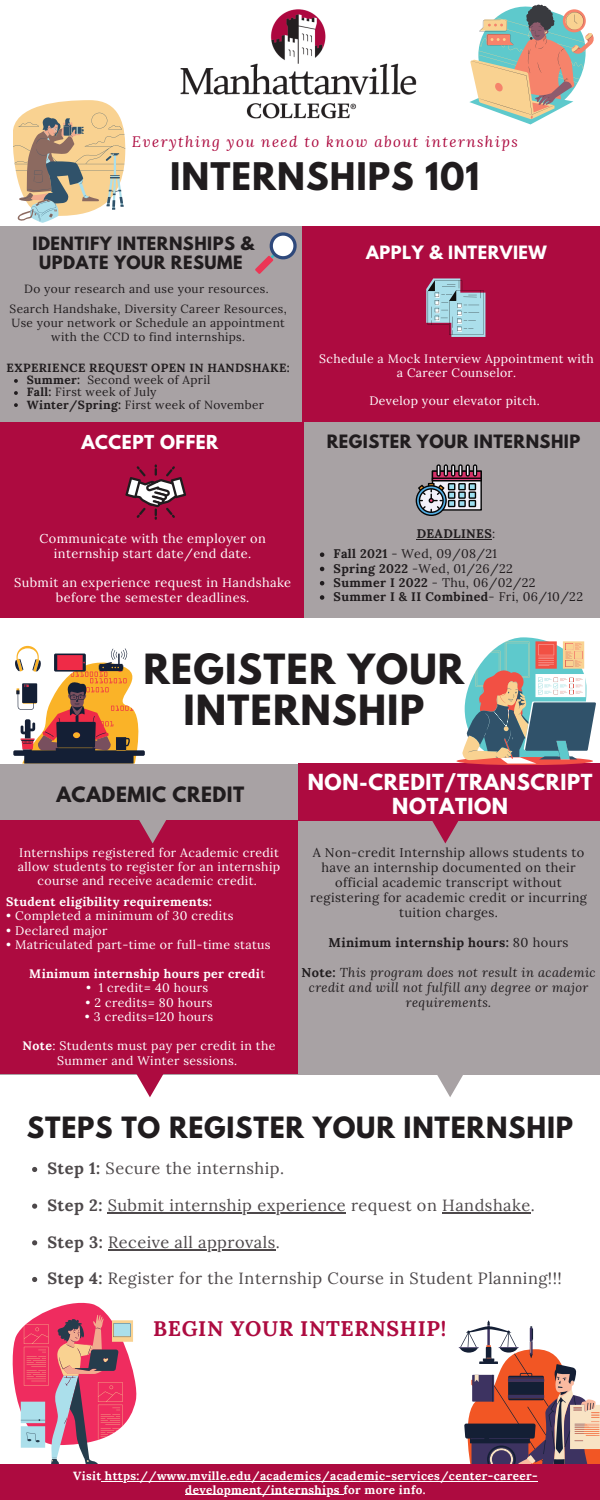
<style>
.page{position:relative;width:600px;height:1500px;background:#a8a2a4}
.page>*{position:absolute;margin:0;border:0;box-sizing:border-box;transform-origin:0 0}
.t1{font:700 36.9px/40.7px "League Spartan";letter-spacing:.03em;color:#201c1e;text-align:center}
.t2{font:700 33.7px "League Spartan";letter-spacing:.03em;color:#201c1e}
.t3{font:700 26px "League Spartan";letter-spacing:.03em;color:#201c1e}
.t4{font:700 21.2px "Lora";letter-spacing:.03em;color:#ad0b40}
.t5{font:700 19.6px/23.5px "League Spartan";letter-spacing:.03em;color:#fff;text-align:center}
.t6{font:700 18.8px "League Spartan";letter-spacing:.03em;color:#201c1e}
.t7{font:700 17px "League Spartan";letter-spacing:.03em;color:#fff}
.t8{font:16.3px "Lora";letter-spacing:.03em;color:#4d484a}
.t9{font:700 16.3px/19.5px "League Spartan";letter-spacing:.03em;color:#201c1e;text-align:center}
.t10{font:700 16.3px "League Spartan";letter-spacing:.03em;color:#fff}
.t11{font:italic 15px "Lora";letter-spacing:.1em;color:#ad0b40}
.t12{font:12.8px/15px "Lora";letter-spacing:.03em;color:#201c1e;text-align:center}
.t13{font:12.8px/14.6px "Lora";letter-spacing:.03em;color:#fff;text-align:center}
.t14{font:italic 12.8px/15px "Lora";letter-spacing:.03em;color:#201c1e;text-align:center}
.t15{font:700 12.8px "Lora";letter-spacing:.03em;color:#201c1e}
.t16{font:12.5px "Lora";letter-spacing:.03em;color:#201c1e}
.t17{font:700 12.5px "Lora";letter-spacing:.03em;color:#201c1e}
.t18{font:12.4px/14.4px "Lora";letter-spacing:.03em;color:#fff;text-align:center}
.t19{font:700 12.4px "Lora";letter-spacing:.03em;color:#fff}
.t20{font:12.2px/14px "Lora";letter-spacing:.03em;color:#fff;text-align:center}
.t21{font:11.9px/13.6px "Lora";letter-spacing:.03em;color:#201c1e;text-align:center}
.t22{font:700 11.9px "Lora";letter-spacing:.03em;color:#201c1e}
.t23{font:700 11.8px/13.7px "Lora";letter-spacing:.03em;color:#fff;text-align:center}
.s1{font-weight:700}
.s2{font-weight:400}
.s3{font-weight:700;font-style:normal}
</style>
<div class="page">
<div style="left:0;top:1075px;width:600px;height:390px;background:#fff"></div>
<div style="left:0;top:618px;width:600px;height:145px;background:#fff"></div>
<div style="left:0;top:0;width:600px;height:226px;background:#fff"></div>
<div style="left:0;top:422px;width:304px;height:196px;background:#ad0b40"></div>
<div style="left:0;top:821px;width:298px;height:253px;background:#ad0b40"></div>
<div style="left:303px;top:226px;width:297px;height:196px;background:#ad0b40"></div>
<svg style="left:432px;top:821px;width:27px;height:22px"></svg>
<div style="left:298px;top:763px;width:302px;height:58px;background:#ad0b40"></div>
<svg style="left:139px;top:820px;width:27px;height:23px"></svg>
<img style="left:180px;top:9px;width:237px;height:110px">
<svg style="left:136px;top:1074px;width:28px;height:23px"></svg>
<svg style="left:437px;top:1075px;width:26px;height:22px"></svg>
<svg style="left:457px;top:637px;width:139px;height:128px"></svg>
<svg style="left:13px;top:646px;width:132px;height:118px"></svg>
<svg style="left:469px;top:5px;width:125px;height:119px"></svg>
<svg style="left:13px;top:100px;width:112px;height:122px"></svg>
<svg style="left:459px;top:1320px;width:141px;height:144px"></svg>
<svg style="left:13px;top:1303px;width:123px;height:161px"></svg>
<svg style="left:32px;top:1167px;width:5px;height:5px"></svg>
<svg style="left:32px;top:1204px;width:5px;height:5px"></svg>
<hr style="left:108px;top:1212px;width:238px;height:2px;background:#4d484a">
<hr style="left:442px;top:1212px;width:89px;height:2px;background:#4d484a">
<svg style="left:32px;top:1240px;width:5px;height:5px"></svg>
<hr style="left:108px;top:1249px;width:168px;height:2px;background:#4d484a">
<svg style="left:32px;top:1277px;width:5px;height:5px"></svg>
<div style="left:0;top:1464px;width:600px;height:36px;background:#ad0b40"></div>
<svg style="left:416px;top:464px;width:66px;height:52px"></svg>
<svg style="left:255px;top:232px;width:42px;height:42px"></svg>
<svg style="left:125px;top:464px;width:61px;height:56px"></svg>
<svg style="left:426px;top:278px;width:59px;height:59px"></svg>
<svg style="left:14px;top:379px;width:4px;height:4px"></svg>
<svg style="left:14px;top:391px;width:4px;height:4px"></svg>
<svg style="left:14px;top:403px;width:4px;height:4px"></svg>
<hr style="left:102px;top:1481px;width:436px;height:1px;background:#fff">
<hr style="left:185px;top:1495px;width:158px;height:1px;background:#fff">
<svg style="left:320px;top:552px;width:4px;height:5px"></svg>
<svg style="left:320px;top:567px;width:4px;height:4px"></svg>
<svg style="left:320px;top:581px;width:4px;height:4px"></svg>
<svg style="left:320px;top:595px;width:4px;height:5px"></svg>
<hr style="left:417px;top:539px;width:75px;height:1px;background:#201c1e">
<p class="t11" style="left:132px;top:132px;width:387px">Everything you need to know about internships</p>
<p class="t2" style="left:170px;top:159px;width:311px">INTERNSHIPS 101</p>
<p class="t9" style="left:33px;top:236px;width:223px">IDENTIFY INTERNSHIPS &amp;<br>UPDATE YOUR RESUME</p>
<p class="t21" style="left:24px;top:282px;width:246px">Do your research and use your resources.</p>
<p class="t21" style="left:10px;top:302px;width:279px">Search Handshake, Diversity Career Resources,<br>Use your network or Schedule an appointment with the CCD to find internships.</p>
<p class="t22" style="left:7px;top:360px;width:285px">EXPERIENCE REQUEST OPEN IN HANDSHAKE:</p>
<p class="t21" style="left:27px;top:373px;width:185px"><span class="s1">Summer:</span> Second week of April</p>
<p class="t21" style="left:27px;top:385px;width:131px"><span class="s1">Fall:</span> First week of July</p>
<p class="t21" style="left:27px;top:397px;width:239px"><span class="s1">Winter/Spring:</span> First week of November</p>
<p class="t7" style="left:81px;top:434px;width:138px">ACCEPT OFFER</p>
<p class="t10" style="left:366px;top:244px;width:182px">APPLY &amp; INTERVIEW</p>
<p class="t20" style="left:319px;top:352px;width:276px">Schedule a Mock Interview Appointment with a Career Counselor.</p>
<p class="t20" style="left:370px;top:394px;width:172px">Develop your elevator pitch.</p>
<p class="t9" style="left:327px;top:434px;width:255px">REGISTER YOUR INTERNSHIP</p>
<p class="t13" style="left:40px;top:531px;width:228px">Communicate with the employer on internship start date/end date.</p>
<p class="t13" style="left:14px;top:575px;width:279px">Submit an experience request in Handshake before the semester deadlines.</p>
<p class="t17" style="left:417px;top:526px;width:80px">DEADLINES<span class="s2">:</span></p>
<p class="t16" style="left:334px;top:546px;width:165px"><span class="s1">Fall 2021</span> - Wed, 09/08/21</p>
<p class="t16" style="left:334px;top:560px;width:181px"><span class="s1">Spring 2022</span> -Wed, 01/26/22</p>
<p class="t16" style="left:334px;top:574px;width:204px"><span class="s1">Summer I 2022</span> - Thu, 06/02/22</p>
<p class="t17" style="left:334px;top:589px;width:251px">Summer I &amp; II Combined<span class="s2">- Fri, 06/10/22</span></p>
<p class="t1" style="left:143px;top:654px;width:322px">REGISTER YOUR<br>INTERNSHIP</p>
<p class="t6" style="left:56px;top:785px;width:190px">ACADEMIC CREDIT</p>
<p class="t18" style="left:18px;top:845px;width:264px">Internships registered for Academic credit allow students to register for an internship course and receive academic credit.</p>
<p class="t19" style="left:6px;top:894px;width:207px">Student eligibility requirements:</p>
<p class="t18" style="left:6px;top:909px;width:229px">• Completed a minimum of 30 credits</p>
<p class="t18" style="left:6px;top:923px;width:103px">• Declared major</p>
<p class="t18" style="left:6px;top:938px;width:266px">• Matriculated part-time or full-time status</p>
<p class="t19" style="left:29px;top:966px;width:237px">Minimum internship hours per credi<span class="s2">t</span></p>
<p class="t18" style="left:86px;top:981px;width:124px">• 1 credit= 40 hours</p>
<p class="t18" style="left:86px;top:995px;width:128px">• 2 credits= 80 hours</p>
<p class="t18" style="left:85px;top:1010px;width:130px">• 3 credits=120 hours</p>
<p class="t18" style="left:23px;top:1038px;width:254px"><span class="s1">Note</span>: Students must pay per credit in the<br>Summer and Winter sessions.</p>
<p class="t5" style="left:308px;top:773px;width:286px">NON-CREDIT/TRANSCRIPT<br>NOTATION</p>
<p class="t12" style="left:310px;top:845px;width:278px">A Non-credit Internship allows students to have an internship documented on their official academic transcript without registering for academic credit or incurring tuition charges.</p>
<p class="t15" style="left:329px;top:934px;width:242px">Minimum internship hours: <span class="s2">80 hours</span></p>
<p class="t14" style="left:301px;top:964px;width:296px"><span class="s3">Note:</span> This program does not result in academic credit and will not fulfill any degree or major requirements.</p>
<p class="t3" style="left:27px;top:1114px;width:548px">STEPS TO REGISTER YOUR INTERNSHIP</p>
<p class="t8" style="left:47px;top:1158px;width:238px"><span class="s1">Step 1:</span> Secure the internship.</p>
<p class="t8" style="left:47px;top:1195px;width:489px"><span class="s1">Step 2:</span> Submit internship experience request on Handshake.</p>
<p class="t8" style="left:47px;top:1231px;width:234px"><span class="s1">Step 3:</span> Receive all approvals.</p>
<p class="t8" style="left:47px;top:1268px;width:516px"><span class="s1">Step 4:</span> Register for the Internship Course in Student Planning!!!</p>
<p class="t4" style="left:153px;top:1314px;width:294px">BEGIN YOUR INTERNSHIP!</p>
<p class="t23" style="left:73px;top:1469px;width:466px">Visit https://www.mville.edu/academics/academic-services/center-career&shy;development/internships for more info.</p>
</div>
